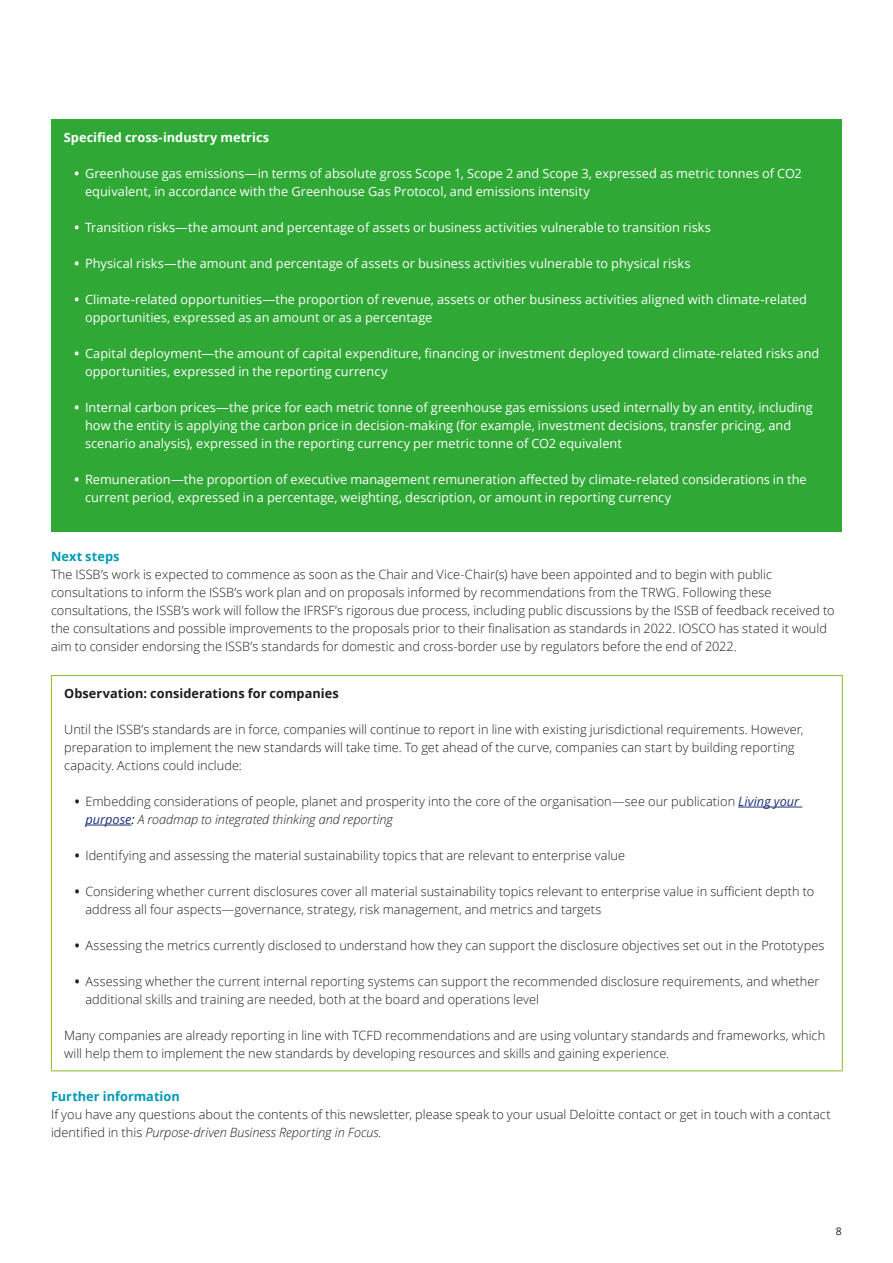
<style>
.page{position:relative;width:893px;height:1263px;background:#fff}
.page>*{position:absolute;margin:0;border:0;box-sizing:border-box;transform-origin:0 0}
.Body_copy__8_5_12pt{font:300 12.75px/18px "Open Sans";letter-spacing:.005em;color:#1d1d1b}
.t1{font:12.75px/18px "Open Sans";letter-spacing:.005em;color:#fff}
.Body_copy__8_5_12pt-2{font:700 12.75px "Open Sans";color:#1d1d1b}
.Subhead_B__8_5_12pt{font:700 12.75px "Open Sans";letter-spacing:.005em;color:#fff}
.Subhead_A__8_5_12pt{font:700 12.75px "Open Sans";color:#009ab4}
.t2{font:10.5px "Open Sans";color:#1d1d1b}
.s1{font-weight:700}
.s2{font-weight:400;font-style:italic;color:#1c3276}
.s3{font-weight:400;font-style:italic}
.s4{font-style:italic}
</style>
<div class="page">
<div style="left:51px;top:119px;width:791px;height:412px;background:#2fa836"></div>
<hr style="left:51px;top:675px;width:792px;height:1px;background:#87bd25">
<hr style="left:51px;top:676px;width:1px;height:394px;background:#87bd25">
<hr style="left:842px;top:676px;width:1px;height:394px;background:#87bd25">
<hr style="left:51px;top:1070px;width:792px;height:1px;background:#87bd25">
<hr style="left:738px;top:807px;width:64px;height:1px;background:#1c3276">
<hr style="left:85px;top:825px;width:46px;height:1px;background:#1c3276">
<p class="Subhead_B__8_5_12pt" style="left:64px;top:128px;width:207px">Specified cross-industry metrics</p>
<p class="t1" style="left:85px;top:164px;width:718px;text-indent:-11px"><span class="s1">•</span> Greenhouse gas emissions—in terms of absolute gross Scope 1, Scope 2 and Scope 3, expressed as metric tonnes of CO2 equivalent, in accordance with the Greenhouse Gas Protocol, and emissions intensity</p>
<p class="t1" style="left:74px;top:218px;width:638px"><span class="s1">•</span> Transition risks—the amount and percentage of assets or business activities vulnerable to transition risks</p>
<p class="t1" style="left:74px;top:254px;width:618px"><span class="s1">•</span> Physical risks—the amount and percentage of assets or business activities vulnerable to physical risks</p>
<p class="t1" style="left:85px;top:290px;width:723px;text-indent:-11px"><span class="s1">•</span> Climate-related opportunities—the proportion of revenue, assets or other business activities aligned with climate-related opportunities, expressed as an amount or as a percentage</p>
<p class="t1" style="left:85px;top:344px;width:736px;text-indent:-11px"><span class="s1">•</span> Capital deployment—the amount of capital expenditure, financing or investment deployed toward climate-related risks and opportunities, expressed in the reporting currency</p>
<p class="t1" style="left:85px;top:398px;width:729px;text-indent:-11px"><span class="s1">•</span> Internal carbon prices—the price for each metric tonne of greenhouse gas emissions used internally by an entity, including how the entity is applying the carbon price in decision-making (for example, investment decisions, transfer pricing, and scenario analysis), expressed in the reporting currency per metric tonne of CO2 equivalent</p>
<p class="t1" style="left:85px;top:470px;width:723px;text-indent:-11px"><span class="s1">•</span> Remuneration—the proportion of executive management remuneration affected by climate-related considerations in the current period, expressed in a percentage, weighting, description, or amount in reporting currency</p>
<p class="Subhead_A__8_5_12pt" style="left:51px;top:547px;width:70px">Next steps</p>
<p class="Body_copy__8_5_12pt" style="left:51px;top:565px;width:785px">The ISSB’s work is expected to commence as soon as the Chair and Vice-Chair(s) have been appointed and to begin with public consultations to inform the ISSB’s work plan and on proposals informed by recommendations from the TRWG. Following these consultations, the ISSB’s work will follow the IFRSF’s rigorous due process, including public discussions by the ISSB of feedback received to the consultations and possible improvements to the proposals prior to their finalisation as standards in 2022. IOSCO has stated it would aim to consider endorsing the ISSB’s standards for domestic and cross-border use by regulators before the end of 2022.</p>
<p class="Body_copy__8_5_12pt-2" style="left:64px;top:684px;width:276px">Observation: considerations for companies</p>
<p class="Body_copy__8_5_12pt" style="left:64px;top:720px;width:741px">Until the ISSB’s standards are in force, companies will continue to report in line with existing jurisdictional requirements. However, preparation to implement the new standards will take time. To get ahead of the curve, companies can start by building reporting capacity. Actions could include:</p>
<p class="Body_copy__8_5_12pt" style="left:85px;top:792px;width:715px;text-indent:-11px"><span class="s1">•</span> Embedding considerations of people, planet and prosperity into the core of the organisation—see our publication <span class="s2">Living your purpose</span><span class="s3">:</span> <span class="s4">A roadmap to integrated thinking and reporting</span></p>
<p class="Body_copy__8_5_12pt" style="left:75px;top:846px;width:552px"><span class="s1">•</span> Identifying and assessing the material sustainability topics that are relevant to enterprise value</p>
<p class="Body_copy__8_5_12pt" style="left:85px;top:882px;width:730px;text-indent:-11px"><span class="s1">•</span> Considering whether current disclosures cover all material sustainability topics relevant to enterprise value in sufficient depth to address all four aspects—governance, strategy, risk management, and metrics and targets</p>
<p class="Body_copy__8_5_12pt" style="left:75px;top:936px;width:751px"><span class="s1">•</span> Assessing the metrics currently disclosed to understand how they can support the disclosure objectives set out in the Prototypes</p>
<p class="Body_copy__8_5_12pt" style="left:85px;top:972px;width:735px;text-indent:-11px"><span class="s1">•</span> Assessing whether the current internal reporting systems can support the recommended disclosure requirements, and whether additional skills and training are needed, both at the board and operations level</p>
<p class="Body_copy__8_5_12pt" style="left:64px;top:1026px;width:762px">Many companies are already reporting in line with TCFD recommendations and are using voluntary standards and frameworks, which will help them to implement the new standards by developing resources and skills and gaining experience.</p>
<p class="Subhead_A__8_5_12pt" style="left:51px;top:1087px;width:130px">Further information</p>
<p class="Body_copy__8_5_12pt" style="left:51px;top:1105px;width:781px">If you have any questions about the contents of this newsletter, please speak to your usual Deloitte contact or get in touch with a contact identified in this <span class="s4">Purpose-driven Business Reporting in Focus.</span></p>
<p class="t2" style="left:836px;top:1224px;width:8px">8</p>
</div>
